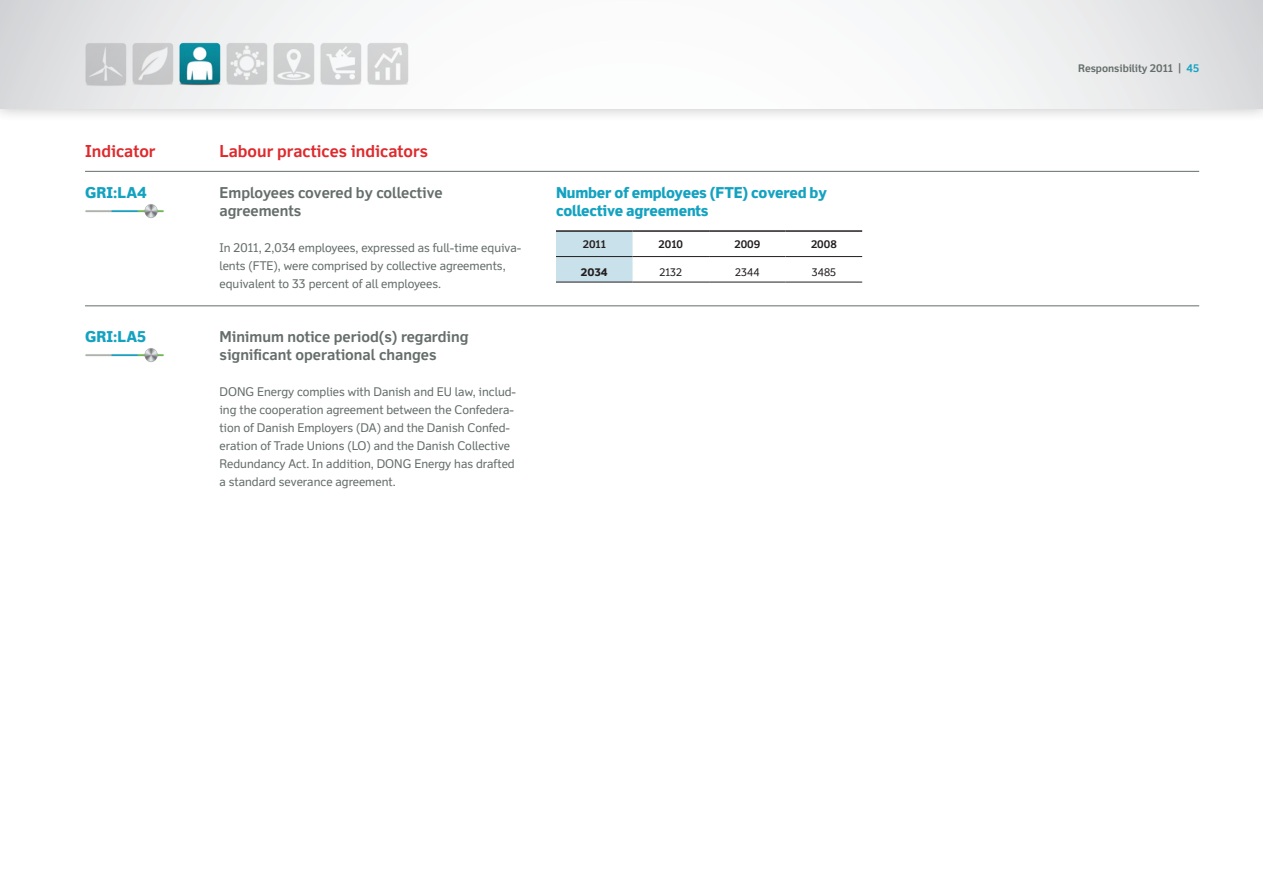
<style>
.page{position:relative;width:1263px;height:893px;background:#fff}
.page>*{position:absolute;margin:0;border:0;box-sizing:border-box;transform-origin:0 0}
.t1{font:700 16.5px "Felbridge DONG Energy";color:#de2a2d}
.t2{font:700 15px/18px "Felbridge DONG Energy";color:#656e6b}
.t3{font:800 15px/18px "Felbridge DONG Energy";letter-spacing:-.01em;color:#14a2c1}
.t4{font:12px/18px "Felbridge DONG Energy";color:#656e6b}
.t5{font:700 10.5px "Felbridge DONG Energy";color:#656e6b}
.t6{font:700 10.5px "Felbridge DONG Energy";color:#231f20}
.t7{font:10.5px "Felbridge DONG Energy";color:#231f20}
.t8{font:800 10.5px "Felbridge DONG Energy";color:#231f20}
.s1{color:#14a2c1}
</style>
<div class="page">
<div style="left:0;top:0;width:1263px;height:122px;background:#231f20;opacity:.3"></div>
<svg style="left:0;top:0;width:1263px;height:108px"></svg>
<hr style="left:85px;top:171px;width:1114px;height:1px;background:#656e6b">
<img style="left:79px;top:39px;width:47px;height:51px">
<img style="left:318px;top:39px;width:43px;height:51px">
<img style="left:271px;top:39px;width:47px;height:51px">
<img style="left:224px;top:39px;width:47px;height:51px">
<img style="left:126px;top:39px;width:47px;height:51px">
<img style="left:361px;top:39px;width:51px;height:51px">
<img style="left:173px;top:39px;width:51px;height:51px">
<img style="left:85px;top:204px;width:78px;height:14px">
<hr style="left:85px;top:306px;width:1114px;height:1px;background:#656e6b">
<img style="left:85px;top:348px;width:78px;height:14px">
<div style="left:556px;top:232px;width:76px;height:50px;background:#c9e1ea"></div>
<hr style="left:556px;top:230px;width:76px;height:2px;background:#231f20">
<hr style="left:632px;top:230px;width:77px;height:2px;background:#231f20">
<hr style="left:709px;top:230px;width:77px;height:2px;background:#231f20">
<hr style="left:786px;top:230px;width:76px;height:2px;background:#231f20">
<hr style="left:556px;top:256px;width:76px;height:1px;background:#231f20">
<hr style="left:632px;top:256px;width:77px;height:1px;background:#231f20">
<hr style="left:709px;top:256px;width:77px;height:1px;background:#231f20">
<hr style="left:786px;top:256px;width:76px;height:1px;background:#231f20">
<hr style="left:556px;top:282px;width:76px;height:1px;background:#231f20">
<hr style="left:632px;top:282px;width:77px;height:1px;background:#231f20">
<hr style="left:709px;top:282px;width:77px;height:1px;background:#231f20">
<hr style="left:786px;top:282px;width:76px;height:1px;background:#231f20">
<h1 class="t1" style="left:85px;top:140px;width:72px">Indicator</h1>
<p class="t3" style="left:85px;top:183px;width:63px">GRI:LA4</p>
<p class="t3" style="left:85px;top:327px;width:63px">GRI:LA5</p>
<h1 class="t1" style="left:220px;top:140px;width:210px">Labour practices indicators</h1>
<p class="t2" style="left:220px;top:183px;width:225px">Employees covered by collective agreements</p>
<p class="t4" style="left:220px;top:239px;width:303px">In 2011, 2,034 employees, expressed as full-time equiva&shy;lents (FTE), were comprised by collective agreements, equivalent to 33 percent of all employees.</p>
<p class="t2" style="left:220px;top:327px;width:251px">Minimum notice period(s) regarding significant operational changes</p>
<p class="t4" style="left:220px;top:383px;width:298px">DONG Energy complies with Danish and EU law, includ&shy;ing the cooperation agreement between the Confedera&shy;tion of Danish Employers (DA) and the Danish Confed&shy;eration of Trade Unions (LO) and the Danish Collective Redundancy Act. In addition, DONG Energy has drafted a standard severance agreement.</p>
<p class="t3" style="left:556px;top:183px;width:273px">Number of employees (FTE) covered by collective agreements</p>
<p class="t6" style="left:583px;top:238px;width:25px">2011</p>
<p class="t6" style="left:659px;top:238px;width:26px">2010</p>
<p class="t6" style="left:734px;top:238px;width:27px">2009</p>
<p class="t6" style="left:811px;top:238px;width:27px">2008</p>
<p class="t8" style="left:581px;top:265px;width:28px">2034</p>
<p class="t7" style="left:659px;top:266px;width:24px">2132</p>
<p class="t7" style="left:735px;top:266px;width:26px">2344</p>
<p class="t7" style="left:812px;top:266px;width:26px">3485</p>
<p class="t5" style="left:1078px;top:62px;width:123px">Responsibility 2011 | <span class="s1">45</span></p>
</div>
